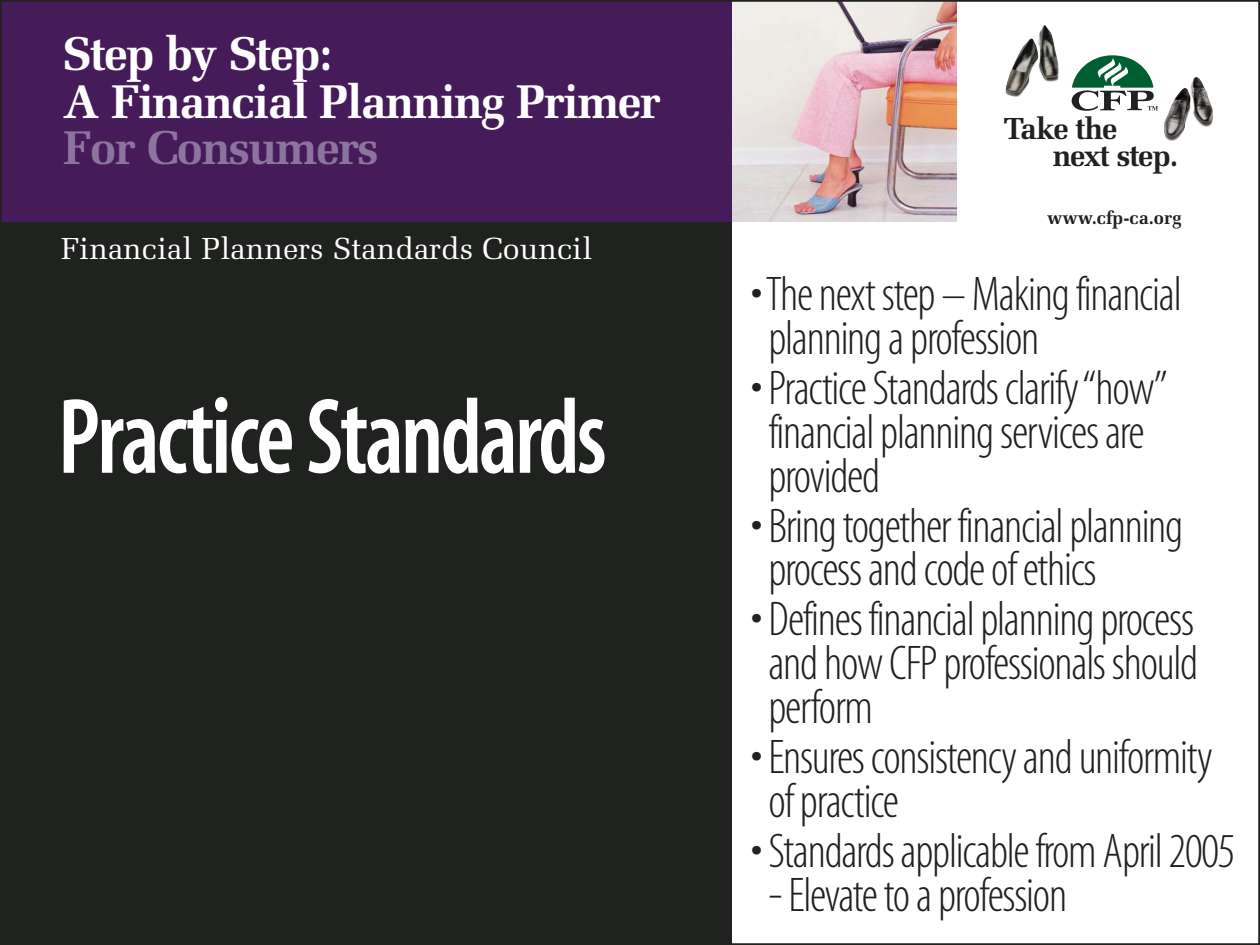
<style>
.page{position:relative;width:1260px;height:945px;background:#fff}
.page>*{position:absolute;margin:0;border:0;box-sizing:border-box;transform-origin:0 0}
.t1{font:108.5px "Myriad MM 565 300";letter-spacing:-.03em;color:#fff;scale:.9 1}
.t2{font:49px/43.8px "Myriad MM 215 300";letter-spacing:-.025em;color:#1f221e}
.t3{font:700 47.25px/48.6px "Melior";letter-spacing:-.035em;color:#fff}
.t4{font:700 47.25px "Melior";letter-spacing:-.035em;color:#8b759e}
.t5{font:30.45px "Melior";color:#fff}
.t6{font:700 30.45px/26.6px "Melior";letter-spacing:-.04em;color:#1f221e}
.t7{font:700 18.38px "Melior";color:#1f221e}
</style>
<div class="page">
<img style="left:731px;top:3px;width:226px;height:218px">
<div style="left:0;top:221px;width:731px;height:724px;background:#1f221e"></div>
<div style="left:0;top:0;width:731px;height:221px;background:#451c59"></div>
<svg style="left:1072px;top:55px;width:86px;height:56px"></svg>
<img style="left:1005px;top:25px;width:54px;height:72px">
<img style="left:1164px;top:77px;width:49px;height:64px">
<p class="t3" style="left:63px;top:34px;width:599px">Step by Step:<br>A Financial Planning Primer</p>
<p class="t4" style="left:63px;top:129px;width:317px">For Consumers</p>
<p class="t5" style="left:61px;top:237px;width:533px">Financial Planners Standards Council</p>
<h1 class="t1" style="left:58px;top:402px;width:611px">Practice Standards</h1>
<p class="t6" style="left:1053px;top:119px;width:127px;text-indent:-49px">Take the next step.</p>
<p class="t7" style="left:1047px;top:210px;width:136px">www.cfp-ca.org</p>
<p class="t2" style="left:768px;top:275px;width:415px;text-indent:-17px">• The next step – Making financial planning a profession</p>
<p class="t2" style="left:768px;top:369px;width:401px;text-indent:-17px">• Practice Standards clarify“how” financial planning services are provided</p>
<p class="t2" style="left:768px;top:507px;width:416px;text-indent:-17px">• Bring together financial planning process and code of ethics</p>
<p class="t2" style="left:768px;top:600px;width:431px;text-align:justify;text-indent:-17px">• Defines financial planning process and how CFP professionals should perform</p>
<p class="t2" style="left:768px;top:738px;width:446px;text-indent:-17px">• Ensures consistency and uniformity of practice</p>
<p class="t2" style="left:768px;top:832px;width:469px;text-indent:-17px">• Standards applicable from April 2005 -Elevate to a profession</p>
</div>
